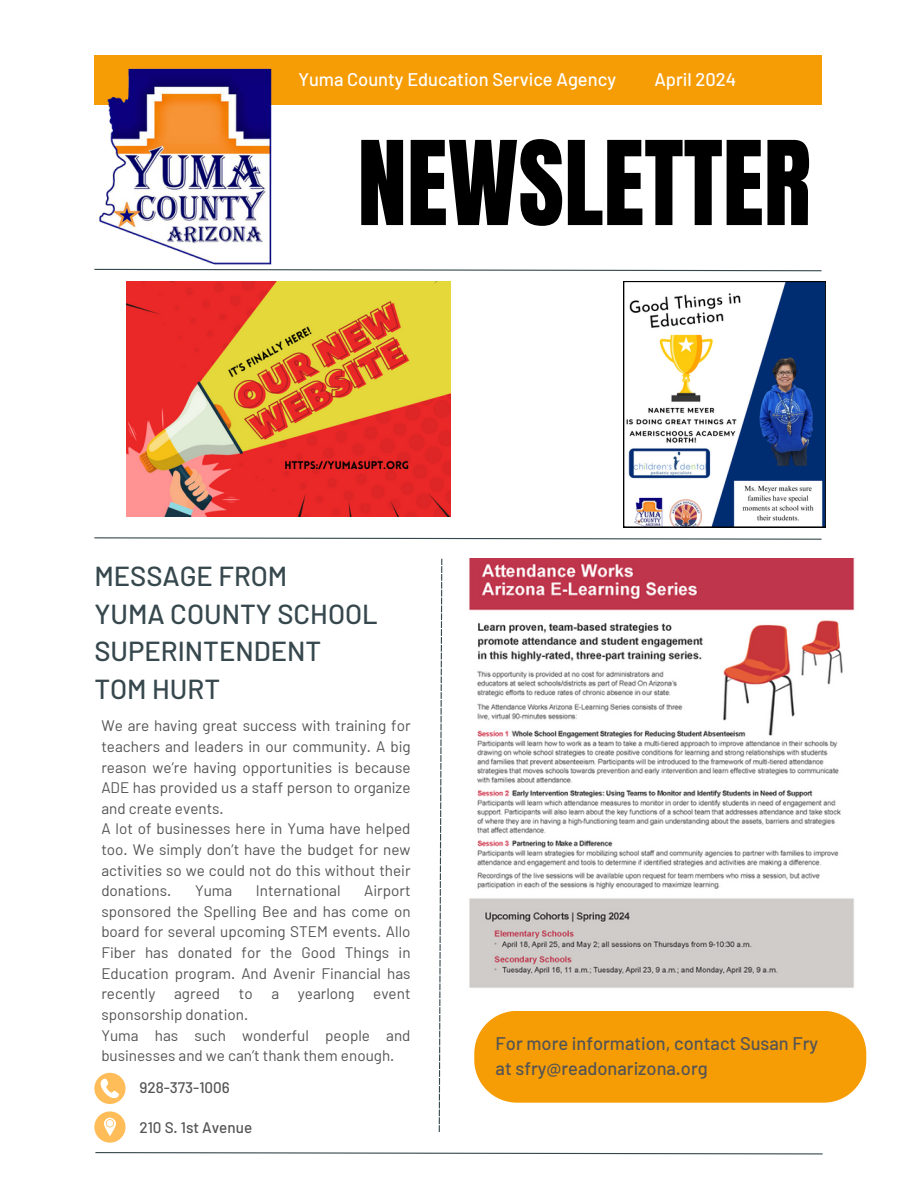
<style>
.page{position:relative;width:918px;height:1188px;background:#fff}
.page>*{position:absolute;margin:0;border:0;box-sizing:border-box;transform-origin:0 0}
.t1{font:99.15px "Anton";color:#000}
.t2{font:500 27.45px/37.8px "Barlow";color:#36484d}
.t3{font:500 18.3px/24.8px "Barlow";color:#545454}
.t4{font:500 18.3px "Barlow";color:#fff}
.t5{font:15.3px/20.5px "Barlow";color:#545454;text-align:justify}
.t6{font:500 15.3px "Barlow";color:#545454}
</style>
<div class="page">
<svg style="left:623px;top:281px;width:203px;height:246px"></svg>
<div style="left:94px;top:55px;width:727px;height:50px;background:#f69d06"></div>
<svg style="left:94px;top:269px;width:728px;height:3px"></svg>
<svg style="left:94px;top:537px;width:728px;height:3px"></svg>
<svg style="left:439px;top:559px;width:3px;height:573px"></svg>
<svg style="left:94px;top:1073px;width:32px;height:31px"></svg>
<svg style="left:94px;top:1111px;width:32px;height:32px"></svg>
<svg style="left:95px;top:1152px;width:728px;height:3px"></svg>
<img style="left:94px;top:68px;width:178px;height:201px">
<div style="left:474px;top:1011px;width:392px;height:92px;background:#f69d06"></div>
<img style="left:469px;top:559px;width:386px;height:429px">
<img style="left:127px;top:281px;width:324px;height:235px">
<p class="t4" style="left:298px;top:67px;width:319px">Yuma County Education Service Agency</p>
<h4 class="t4" style="left:654px;top:68px;width:83px">April 2024</h4>
<p class="t1" style="left:357px;top:112px;width:455px">NEWSLETTER</p>
<h1 class="t2" style="left:94px;top:556px;width:285px">MESSAGE FROM<br>YUMA COUNTY SCHOOL<br>SUPERINTENDENT<br>TOM HURT</h1>
<p class="t5" style="left:101px;top:715px;width:311px">We are having great success with training for teachers and leaders in our community. A big reason we’re having opportunities is because ADE has provided us a staff person to organize and create events.</p>
<h2 class="t5" style="left:101px;top:818px;width:311px">A lot of businesses here in Yuma have helped too. We simply don’t have the budget for new activities so we could not do this without their donations.</h2>
<h2 class="t5" style="left:101px;top:880px;width:311px;text-indent:263px">Airport sponsored the Spelling Bee and has come on board for several upcoming STEM events. Allo Fiber has donated for the Good Things in Education program. And Avenir Financial has recently agreed to a yearlong event sponsorship donation.</h2>
<p class="t5" style="left:101px;top:1024px;width:311px">Yuma has such wonderful people and businesses and we can’t thank them enough.</p>
<p class="t6" style="left:139px;top:1078px;width:92px">928-373-1006</p>
<p class="t6" style="left:139px;top:1117px;width:114px">210 S. 1st Avenue</p>
<h2 class="t5" style="left:195px;top:880px;width:39px">Yuma</h2>
<h2 class="t5" style="left:256px;top:880px;width:86px">International</h2>
<h4 class="t3" style="left:496px;top:1030px;width:324px">For more information, contact Susan Fry at sfry@readonarizona.org</h4>
</div>
